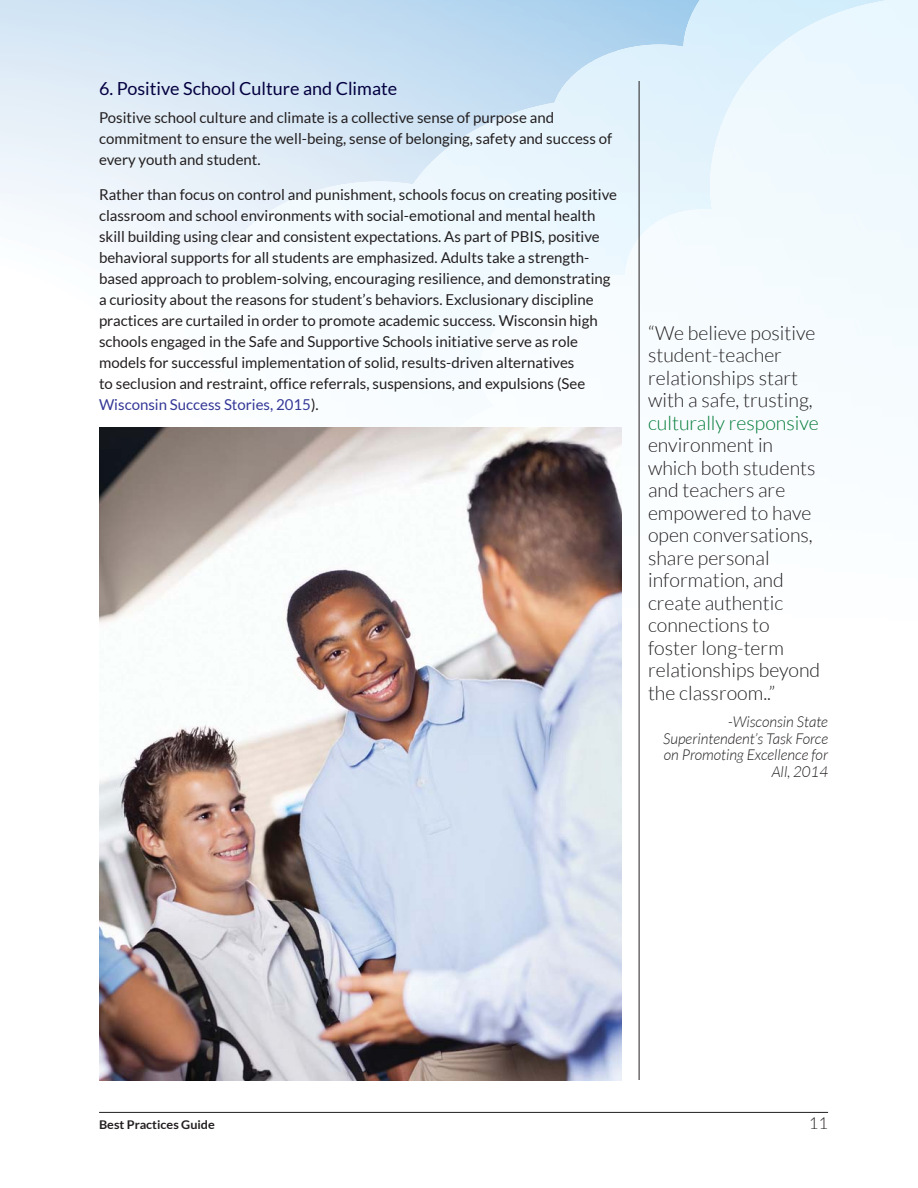
<style>
.page{position:relative;width:918px;height:1188px;background:#fff}
.page>*{position:absolute;margin:0;border:0;box-sizing:border-box;transform-origin:0 0}
.t1{font:300 19.5px/22.5px "Lato";color:#231f20}
.t2{font:300 19.5px "Lato";color:#007a35}
.t3{font:18px "Lato";color:#040040}
.t4{font:300 16.5px "Lato";color:#231f20}
.t5{font:15px/21px "Lato";color:#231f20}
.t6{font:italic 300 15px/16.5px "Lato";color:#231f20;text-align:right}
.t7{font:700 12px "Lato";color:#231f20;scale:1.05 1}
.s1{color:#343896}
</style>
<div class="page">
<img style="left:0;top:0;width:213px;height:428px">
<img style="left:213px;top:0;width:705px;height:1113px">
<img style="left:621px;top:586px;width:26px;height:526px">
<img style="left:99px;top:651px;width:528px;height:461px">
<hr style="left:99px;top:1112px;width:729px;height:1px;background:#231f20">
<hr style="left:639px;top:81px;width:1px;height:999px;background:#231f20">
<img style="left:99px;top:428px;width:522px;height:652px">
<p class="t3" style="left:99px;top:78px;width:300px">6. Positive School Culture and Climate</p>
<p class="t5" style="left:99px;top:107px;width:515px">Positive school culture and climate is a collective sense of purpose and commitment to ensure the well-being, sense of belonging, safety and success of every youth and student.</p>
<p class="t5" style="left:99px;top:183px;width:520px">Rather than focus on control and punishment, schools focus on creating positive classroom and school environments with social-emotional and mental health skill building using clear and consistent expectations. As part of PBIS, positive behavioral supports for all students are emphasized. Adults take a strength&shy;based approach to problem-solving, encouraging resilience, and demonstrating a curiosity about the reasons for student’s behaviors. Exclusionary discipline practices are curtailed in order to promote academic success. Wisconsin high schools engaged in the Safe and Supportive Schools initiative serve as role models for successful implementation of solid, results-driven alternatives<br>to seclusion and restraint, office referrals, suspensions, and expulsions (See <span class="s1">Wisconsin Success Stories, 2015</span>).</p>
<h1 class="t1" style="left:648px;top:321px;width:169px">“We believe positive student-teacher relationships start with a safe, trusting,</h1>
<h1 class="t2" style="left:648px;top:411px;width:172px">culturally responsive</h1>
<h1 class="t1" style="left:648px;top:434px;width:174px">environment in which both students and teachers are empowered to have open conversations, share personal information, and create authentic connections to foster long-term relationships beyond the classroom..”</h1>
<p class="t6" style="left:663px;top:713px;width:166px">-Wisconsin State<br>Superintendent’s Task Force on Promoting Excellence for<br>All, 2014</p>
<p class="t7" style="left:99px;top:1117px;width:112px">Best Practices Guide</p>
<p class="t4" style="left:809px;top:1113px;width:21px">11</p>
</div>
